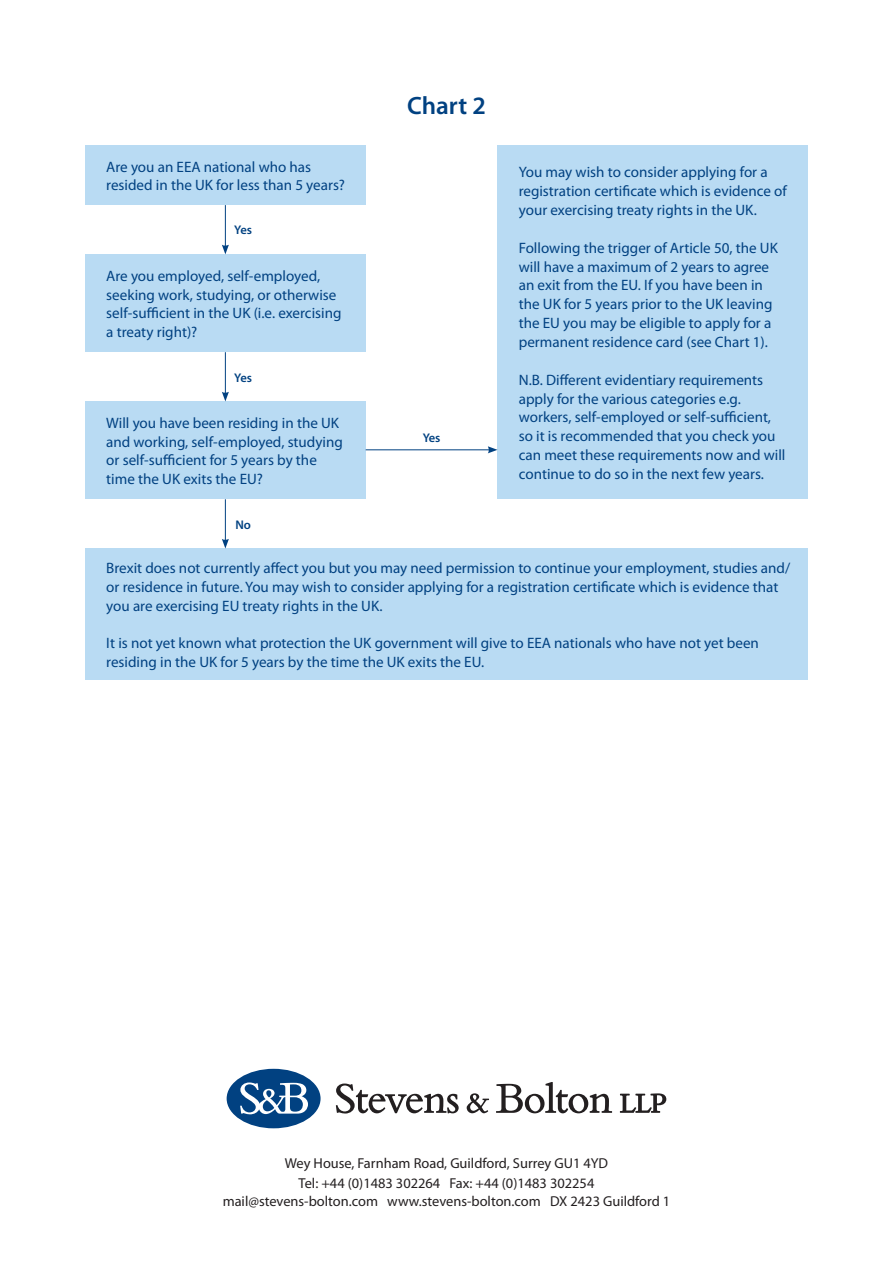
<style>
.page{position:relative;width:893px;height:1263px;background:#fff}
.page>*{position:absolute;margin:0;border:0;box-sizing:border-box;transform-origin:0 0}
.t1{font:600 25.2px "Myriad Pro";color:#014181}
.t2{font:15.15px/18.9px "Myriad Pro";color:#014181}
.t3{font:14.4px "Myriad Pro";color:#231f20}
.t4{font:600 12.6px "Myriad Pro";color:#014181}
</style>
<div class="page">
<div style="left:85px;top:548px;width:723px;height:132px;background:#b9dbf3"></div>
<div style="left:85px;top:146px;width:281px;height:59px;background:#b9dbf3"></div>
<div style="left:85px;top:401px;width:281px;height:98px;background:#b9dbf3"></div>
<div style="left:85px;top:254px;width:281px;height:98px;background:#b9dbf3"></div>
<div style="left:497px;top:146px;width:311px;height:353px;background:#b9dbf3"></div>
<hr style="left:366px;top:449px;width:124px;height:1px;background:#014181">
<svg style="left:488px;top:446px;width:9px;height:7px"></svg>
<hr style="left:225px;top:205px;width:1px;height:42px;background:#014181">
<svg style="left:222px;top:245px;width:7px;height:9px"></svg>
<hr style="left:225px;top:352px;width:1px;height:42px;background:#014181">
<svg style="left:222px;top:392px;width:7px;height:9px"></svg>
<hr style="left:225px;top:499px;width:1px;height:42px;background:#014181">
<svg style="left:222px;top:539px;width:7px;height:9px"></svg>
<svg style="left:336px;top:1083px;width:123px;height:30px"></svg>
<svg style="left:467px;top:1093px;width:22px;height:20px"></svg>
<svg style="left:496px;top:1082px;width:116px;height:31px"></svg>
<svg style="left:620px;top:1093px;width:46px;height:20px"></svg>
<div style="left:227px;top:1069px;width:94px;height:59px;background:#014181;border-radius:50%"></div>
<svg style="left:240px;top:1082px;width:68px;height:32px"></svg>
<p class="t2" style="left:106px;top:157px;width:240px">Are you an EEA national who has resided in the UK for less than 5 years?</p>
<p class="t4" style="left:234px;top:222px;width:19px">Yes</p>
<p class="t2" style="left:106px;top:266px;width:237px">Are you employed, self-employed, seeking work, studying, or otherwise self-sufficient in the UK (i.e. exercising a treaty right)?</p>
<p class="t4" style="left:234px;top:369px;width:19px">Yes</p>
<p class="t2" style="left:106px;top:413px;width:238px">Will you have been residing in the UK and working, self-employed, studying or self-sufficient for 5 years by the time the UK exits the EU?</p>
<p class="t4" style="left:235px;top:516px;width:17px">No</p>
<p class="t1" style="left:407px;top:90px;width:80px">Chart 2</p>
<p class="t4" style="left:423px;top:430px;width:19px">Yes</p>
<p class="t2" style="left:519px;top:162px;width:270px">You may wish to consider applying for a registration certificate which is evidence of your exercising treaty rights in the UK.</p>
<p class="t2" style="left:519px;top:238px;width:261px">Following the trigger of Article 50, the UK will have a maximum of 2 years to agree an exit from the EU. If you have been in the UK for 5 years prior to the UK leaving the EU you may be eligible to apply for a permanent residence card (see Chart 1).</p>
<p class="t2" style="left:519px;top:370px;width:268px">N.B. Different evidentiary requirements apply for the various categories e.g. workers, self-employed or self-sufficient, so it is recommended that you check you can meet these requirements now and will continue to do so in the next few years.</p>
<p class="t2" style="left:106px;top:558px;width:685px">Brexit does not currently affect you but you may need permission to continue your employment, studies and/ or residence in future. You may wish to consider applying for a registration certificate which is evidence that you are exercising EU treaty rights in the UK.</p>
<p class="t2" style="left:106px;top:634px;width:654px">It is not yet known what protection the UK government will give to EEA nationals who have not yet been residing in the UK for 5 years by the time the UK exits the EU.</p>
<p class="t3" style="left:285px;top:1154px;width:325px">Wey House, Farnham Road, Guildford, Surrey GU1 4YD</p>
<p class="t3" style="left:299px;top:1174px;width:297px">Tel: +44 (0)1483 302264 Fax: +44 (0)1483 302254</p>
<p class="t3" style="left:223px;top:1192px;width:449px">mail@stevens-bolton.com www.stevens-bolton.com DX 2423 Guildford 1</p>
</div>
